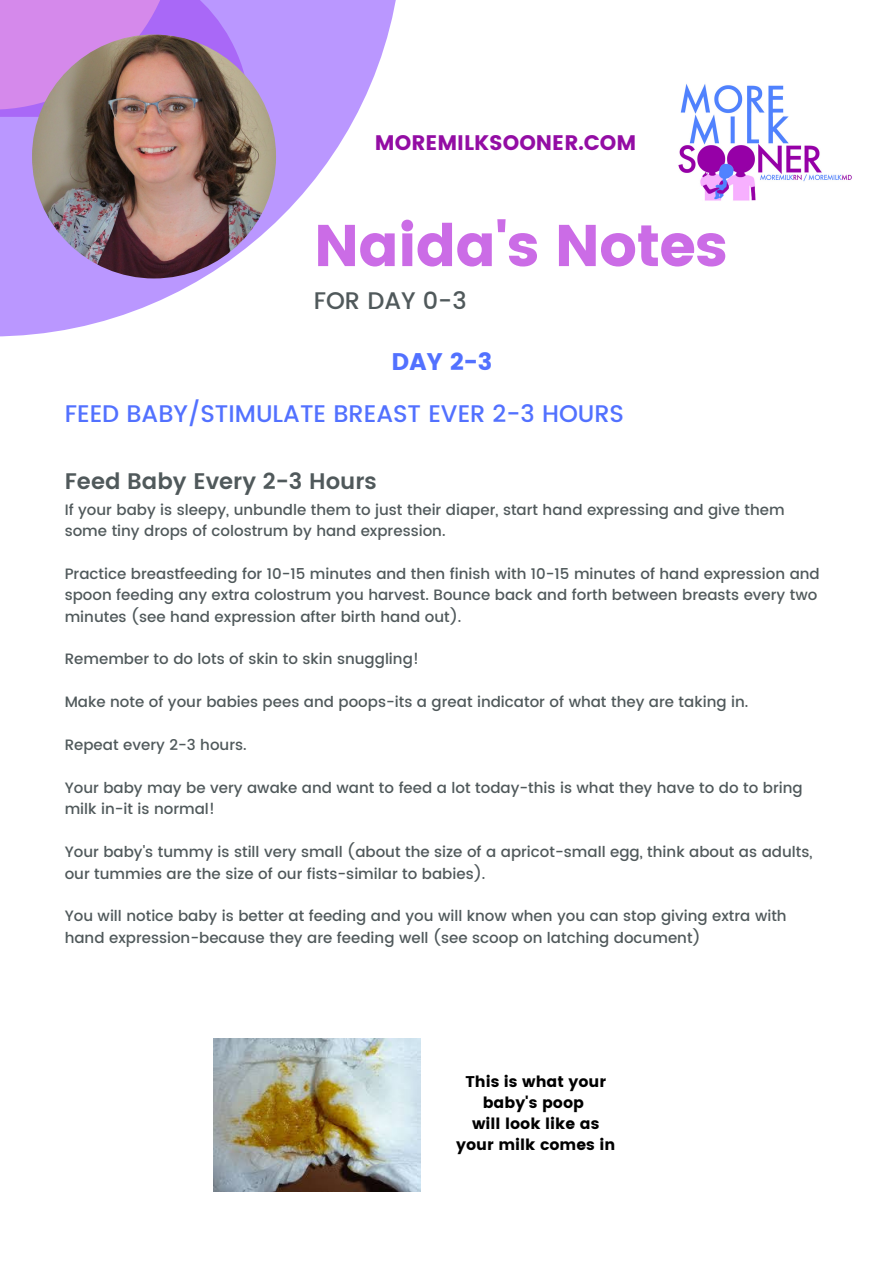
<style>
.page{position:relative;width:894px;height:1264px;background:#fff}
.page>*{position:absolute;margin:0;border:0;box-sizing:border-box;transform-origin:0 0}
.t1{font:58.5px "Poppins";letter-spacing:-.02em;color:#cb6ce6}
.t2{font:500 24px "Poppins";color:#5271ff}
.t3{font:500 24px "Poppins";color:#50595b}
.t4{font:24px "Poppins";color:#5271ff}
.t5{font:600 22.5px "Poppins";color:#50595b}
.t6{font:21px "Poppins";color:#930da4}
.t7{font:15.6px/21px "Poppins";color:#000;text-align:center}
.t8{font:500 15px/21.5px "Poppins";color:#50595b}
</style>
<div class="page">
<svg style="left:0;top:0;width:396px;height:336px"></svg>
<img style="left:32px;top:35px;width:244px;height:243px;border-radius:50%">
<img style="left:678px;top:84px;width:174px;height:117px">
<img style="left:213px;top:1038px;width:207px;height:153px">
<p class="t6" style="left:375px;top:130px;width:263px">MOREMILKSOONER.COM</p>
<p class="t1" style="left:313px;top:212px;width:415px">Naida's Notes</p>
<p class="t3" style="left:313px;top:287px;width:154px">FOR DAY 0-3</p>
<p class="t4" style="left:391px;top:347px;width:102px">DAY 2-3</p>
<p class="t2" style="left:65px;top:399px;width:560px">FEED BABY/STIMULATE BREAST EVER 2-3 HOURS</p>
<p class="t5" style="left:65px;top:468px;width:313px">Feed Baby Every 2-3 Hours</p>
<p class="t8" style="left:65px;top:499px;width:721px">If your baby is sleepy, unbundle them to just their diaper, start hand expressing and give them some tiny drops of colostrum by hand expression.</p>
<p class="t8" style="left:65px;top:563px;width:756px">Practice breastfeeding for 10-15 minutes and then finish with 10-15 minutes of hand expression and spoon feeding any extra colostrum you harvest. Bounce back and forth between breasts every two minutes (see hand expression after birth hand out).</p>
<p class="t8" style="left:65px;top:648px;width:356px">Remember to do lots of skin to skin snuggling!</p>
<p class="t8" style="left:65px;top:691px;width:685px">Make note of your babies pees and poops-its a great indicator of what they are taking in.</p>
<p class="t8" style="left:65px;top:734px;width:183px">Repeat every 2-3 hours.</p>
<p class="t8" style="left:65px;top:777px;width:739px">Your baby may be very awake and want to feed a lot today-this is what they have to do to bring milk in-it is normal!</p>
<p class="t8" style="left:65px;top:841px;width:749px">Your baby's tummy is still very small (about the size of a apricot-small egg, think about as adults, our tummies are the size of our fists-similar to babies).</p>
<p class="t8" style="left:65px;top:905px;width:723px">You will notice baby is better at feeding and you will know when you can stop giving extra with hand expression-because they are feeding well (see scoop on latching document)</p>
<p class="t7" style="left:465px;top:1070px;width:142px">This is what your baby's poop</p>
<p class="t7" style="left:456px;top:1112px;width:161px">will look like as your milk comes in</p>
</div>
